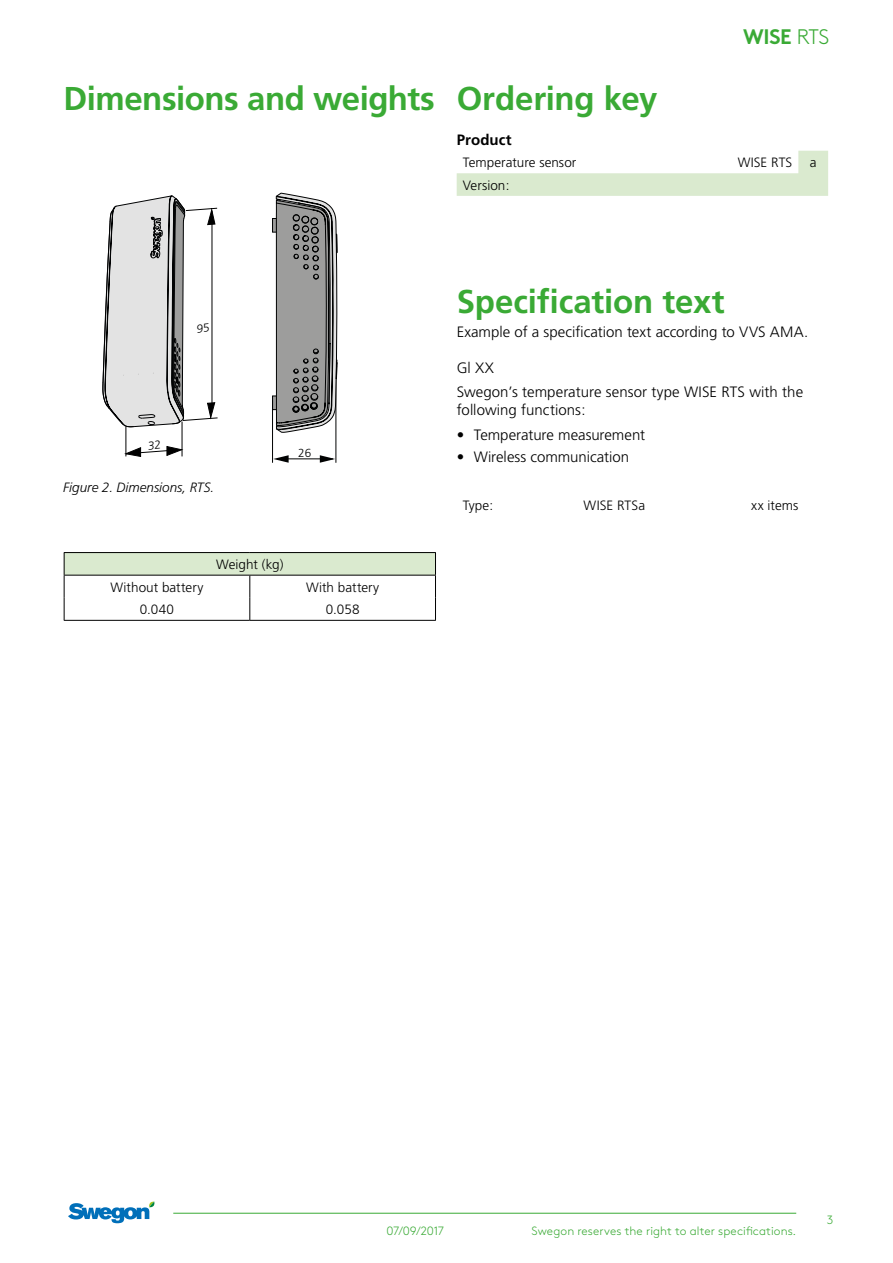
<style>
.page{position:relative;width:893px;height:1263px;background:#fff}
.page>*{position:absolute;margin:0;border:0;box-sizing:border-box;transform-origin:0 0}
.t1{font:700 33px "Frutiger";letter-spacing:-.01em;color:#3aaa35}
.t2{font:700 21px "Swegon Brown";color:#3aaa35}
.t3{font:300 15px/24.3px "Frutiger CE";color:#000}
.t4{font:700 15px "Frutiger";letter-spacing:.005em;color:#000}
.t5{font:300 13.5px "Frutiger CE";letter-spacing:.005em;color:#000}
.t6{font:italic 300 13.5px "Frutiger CE";color:#000}
.t7{font:300 12px "Swegon Brown";letter-spacing:.005em;color:#3aaa35}
.t8{font:300 11.7px "Frutiger CE";color:#010202}
.s1{font-weight:300}
</style>
<div class="page">
<hr style="left:173px;top:1213px;width:623px;height:1px;background:#3aaa35">
<svg style="left:68px;top:1201px;width:87px;height:22px"></svg>
<svg style="left:457px;top:151px;width:371px;height:45px"></svg>
<div style="left:64px;top:553px;width:371px;height:22px;background:#daeacf"></div>
<hr style="left:64px;top:552px;width:186px;height:1px;background:#000">
<hr style="left:250px;top:552px;width:186px;height:1px;background:#000">
<svg style="left:249px;top:576px;width:1px;height:44px"></svg>
<hr style="left:64px;top:620px;width:186px;height:1px;background:#000">
<hr style="left:250px;top:620px;width:186px;height:1px;background:#000">
<hr style="left:64px;top:575px;width:186px;height:1px;background:#000">
<svg style="left:64px;top:553px;width:1px;height:67px"></svg>
<hr style="left:250px;top:575px;width:186px;height:1px;background:#000">
<svg style="left:435px;top:553px;width:1px;height:67px"></svg>
<div style="left:272px;top:396px;width:6px;height:14px;border:1px solid #010202"></div>
<div style="left:272px;top:218px;width:6px;height:15px;border:1px solid #010202"></div>
<hr style="left:272px;top:400px;width:1px;height:63px;background:#010202">
<svg style="left:273px;top:193px;width:64px;height:270px"></svg>
<svg style="left:103px;top:196px;width:115px;height:261px"></svg>
<h2 class="t2" style="left:743px;top:20px;width:88px">WISE <span class="s1">RTS</span></h2>
<h1 class="t1" style="left:63px;top:79px;width:595px">Dimensions and weights Ordering key</h1>
<p class="t4" style="left:457px;top:131px;width:56px">Product</p>
<p class="t5" style="left:463px;top:155px;width:115px">Temperature sensor</p>
<p class="t5" style="left:738px;top:155px;width:56px">WISE RTS</p>
<p class="t5" style="left:810px;top:155px;width:8px">a</p>
<p class="t5" style="left:463px;top:177px;width:48px">Version:</p>
<p class="t6" style="left:63px;top:479px;width:152px">Figure 2. Dimensions, RTS.</p>
<p class="t8" style="left:298px;top:446px;width:15px">26</p>
<p class="t5" style="left:216px;top:557px;width:69px">Weight (kg)</p>
<p class="t5" style="left:111px;top:579px;width:94px">Without battery</p>
<p class="t5" style="left:306px;top:579px;width:75px">With battery</p>
<p class="t5" style="left:140px;top:602px;width:36px">0.040</p>
<p class="t5" style="left:326px;top:602px;width:35px">0.058</p>
<h1 class="t1" style="left:457px;top:282px;width:269px">Specification text</h1>
<p class="t3" style="left:457px;top:319px;width:353px">Example of a specification text according to VVS AMA.</p>
<p class="t3" style="left:457px;top:355px;width:348px">Gl XX<br>Swegon’s temperature sensor type WISE RTS with the</p>
<p class="t3" style="left:457px;top:398px;width:130px">following functions:</p>
<p class="t3" style="left:457px;top:422px;width:190px">• Temperature measurement</p>
<p class="t3" style="left:457px;top:444px;width:174px">• Wireless communication</p>
<p class="t5" style="left:463px;top:498px;width:32px">Type:</p>
<p class="t5" style="left:584px;top:498px;width:63px">WISE RTSa</p>
<p class="t5" style="left:751px;top:498px;width:49px">xx items</p>
<p class="t7" style="left:386px;top:1221px;width:59px">07/09/2017</p>
<p class="t7" style="left:532px;top:1221px;width:266px">Swegon reserves the right to alter specifications.</p>
<p class="t7" style="left:827px;top:1211px;width:8px">3</p>
</div>
